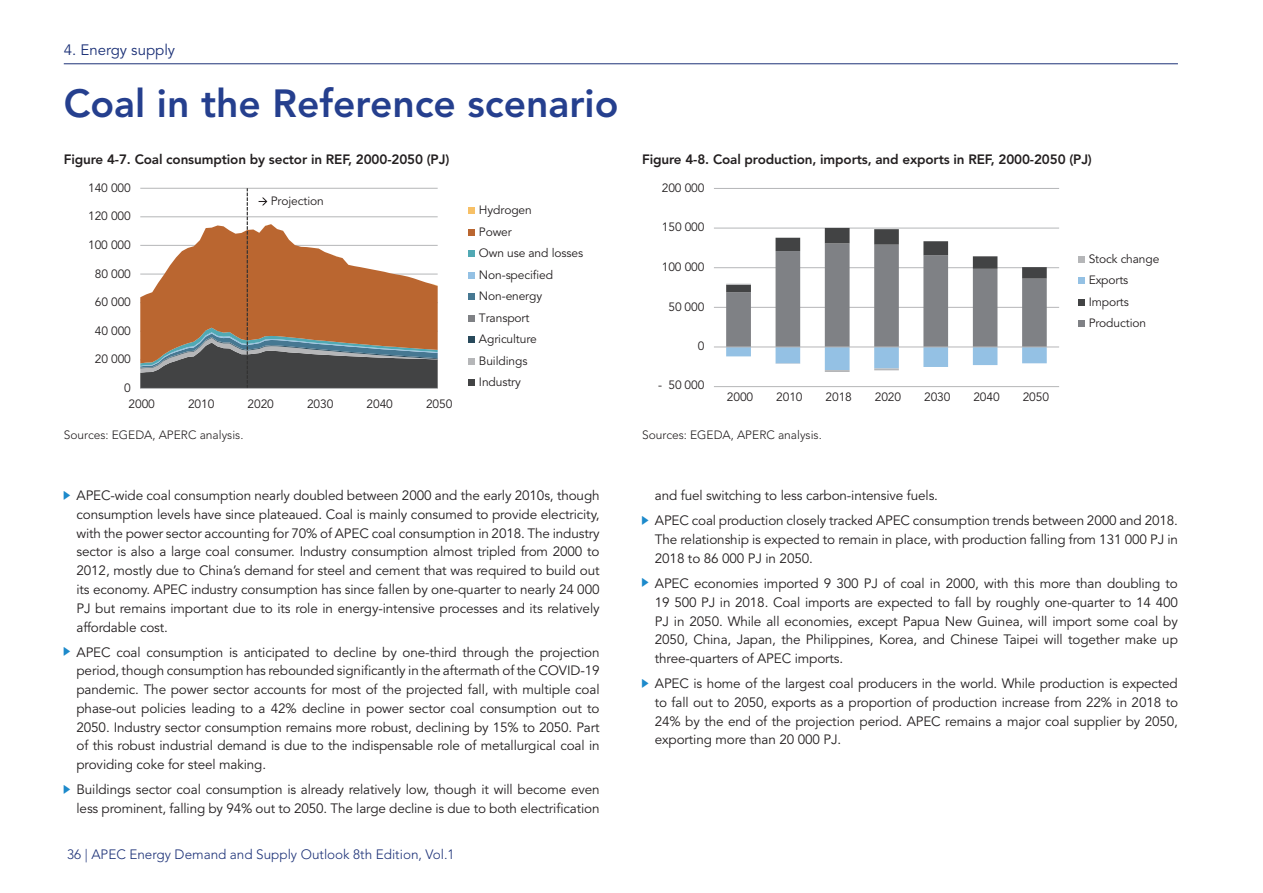
<style>
.page{position:relative;width:1263px;height:893px;background:#fff}
.page>*{position:absolute;margin:0;border:0;box-sizing:border-box;transform-origin:0 0}
.t1{font:800 39px "Avenir LT Std";color:#253f8e}
.t2{font:15px "Avenir LT Std";color:#1c3177}
.t3{font:13.5px/18.8px "Avenir LT Std";letter-spacing:-.01em;color:#231f20;text-align:justify}
.t4{font:800 13.5px "Avenir LT Std";letter-spacing:-.01em;color:#231f20}
.t5{font:300 13.5px "Avenir LT Std";color:#1c3177}
.t6{font:12px/21.5px "Avenir LT Std";letter-spacing:-.01em;color:#231f20}
.t7{font:300 12px "Avenir LT Std";color:#231f20}
</style>
<div class="page">
<hr style="left:64px;top:63px;width:1114px;height:1px;background:#1c3177">
<hr style="left:140px;top:388px;width:298px;height:1px;background:#b5b6b8">
<div style="left:468px;top:208px;width:7px;height:6px;background:#f7c066"></div>
<div style="left:468px;top:229px;width:7px;height:7px;background:#ba6630"></div>
<div style="left:468px;top:251px;width:7px;height:6px;background:#51a9b4"></div>
<div style="left:468px;top:272px;width:7px;height:7px;background:#94c1e4"></div>
<div style="left:468px;top:294px;width:7px;height:6px;background:#467892"></div>
<div style="left:468px;top:315px;width:7px;height:6px;background:#7f8185"></div>
<div style="left:468px;top:336px;width:7px;height:7px;background:#28495b"></div>
<div style="left:468px;top:358px;width:7px;height:6px;background:#b5b6b8"></div>
<div style="left:468px;top:379px;width:7px;height:7px;background:#424344"></div>
<svg style="left:140px;top:188px;width:298px;height:200px"></svg>
<hr style="left:714px;top:307px;width:345px;height:1px;background:#b5b6b8">
<hr style="left:714px;top:267px;width:345px;height:1px;background:#b5b6b8">
<hr style="left:714px;top:228px;width:345px;height:1px;background:#b5b6b8">
<hr style="left:714px;top:188px;width:345px;height:1px;background:#b5b6b8">
<hr style="left:825px;top:370px;width:24px;height:2px;background:#b5b6b8">
<svg style="left:726px;top:228px;width:321px;height:142px"></svg>
<hr style="left:714px;top:346px;width:345px;height:1px;background:#b5b6b8">
<hr style="left:714px;top:386px;width:345px;height:1px;background:#b5b6b8">
<div style="left:1078px;top:256px;width:7px;height:6px;background:#b5b6b8"></div>
<div style="left:1078px;top:277px;width:7px;height:7px;background:#94c1e4"></div>
<div style="left:1078px;top:299px;width:7px;height:6px;background:#424344"></div>
<div style="left:1078px;top:320px;width:7px;height:7px;background:#7f8185"></div>
<p class="t2" style="left:64px;top:41px;width:113px">4. Energy supply</p>
<h1 class="t1" style="left:64px;top:81px;width:556px">Coal in the Reference scenario</h1>
<p class="t4" style="left:64px;top:152px;width:387px">Figure 4-7. Coal consumption by sector in REF, 2000-2050 (PJ)</p>
<p class="t4" style="left:642px;top:152px;width:451px">Figure 4-8. Coal production, imports, and exports in REF, 2000-2050 (PJ)</p>
<p class="t6" style="left:88px;top:177px;width:44px">140 000</p>
<p class="t6" style="left:88px;top:206px;width:44px">120 000</p>
<p class="t6" style="left:88px;top:234px;width:44px">100 000</p>
<p class="t6" style="left:95px;top:263px;width:38px">80 000</p>
<p class="t6" style="left:95px;top:292px;width:38px">60 000</p>
<p class="t6" style="left:95px;top:320px;width:38px">40 000</p>
<p class="t6" style="left:95px;top:349px;width:38px">20 000</p>
<p class="t6" style="left:124px;top:377px;width:8px">0</p>
<p class="t6" style="left:271px;top:191px;width:55px">Projection</p>
<p class="t6" style="left:129px;top:393px;width:28px">2000</p>
<p class="t6" style="left:188px;top:393px;width:28px">2010</p>
<p class="t6" style="left:248px;top:393px;width:28px">2020</p>
<p class="t6" style="left:307px;top:393px;width:28px">2030</p>
<p class="t6" style="left:367px;top:393px;width:28px">2040</p>
<p class="t6" style="left:426px;top:393px;width:28px">2050</p>
<p class="t7" style="left:64px;top:428px;width:181px">Sources: EGEDA, APERC analysis.</p>
<p class="t6" style="left:479px;top:200px;width:106px">Hydrogen<br>Power<br>Own use and losses<br>Non-specified<br>Non-energy<br>Transport<br>Agriculture<br>Buildings<br>Industry</p>
<p class="t3" style="left:77px;top:487px;width:525px">APEC-wide coal consumption nearly doubled between 2000 and the early 2010s, though consumption levels have since plateaued. Coal is mainly consumed to provide electricity, with the power sector accounting for 70% of APEC coal consumption in 2018. The industry sector is also a large coal consumer. Industry consumption almost tripled from 2000 to 2012, mostly due to China’s demand for steel and cement that was required to build out its economy. APEC industry consumption has since fallen by one-quarter to nearly 24 000<br>PJ but remains important due to its role in energy-intensive processes and its relatively affordable cost.</p>
<p class="t3" style="left:77px;top:643px;width:525px">APEC coal consumption is anticipated to decline by one-third through the projection period, though consumption has rebounded significantly in the aftermath of the COVID-19 pandemic. The power sector accounts for most of the projected fall, with multiple coal phase-out policies leading to a 42% decline in power sector coal consumption out to 2050. Industry sector consumption remains more robust, declining by 15% to 2050. Part of this robust industrial demand is due to the indispensable role of metallurgical coal in providing coke for steel making.</p>
<p class="t3" style="left:77px;top:781px;width:525px">Buildings sector coal consumption is already relatively low, though it will become even less prominent, falling by 94% out to 2050. The large decline is due to both electrification</p>
<p class="t5" style="left:67px;top:846px;width:389px">36 | APEC Energy Demand and Supply Outlook 8th Edition, Vol.1</p>
<p class="t6" style="left:662px;top:177px;width:44px">200 000</p>
<p class="t6" style="left:662px;top:217px;width:44px">150 000</p>
<p class="t6" style="left:662px;top:256px;width:44px">100 000</p>
<p class="t6" style="left:668px;top:296px;width:37px">50 000</p>
<p class="t6" style="left:698px;top:336px;width:8px">0</p>
<p class="t6" style="left:658px;top:375px;width:48px">- 50 000</p>
<p class="t6" style="left:727px;top:387px;width:28px">2000</p>
<p class="t6" style="left:776px;top:387px;width:28px">2010</p>
<p class="t6" style="left:825px;top:387px;width:28px">2018</p>
<p class="t6" style="left:875px;top:387px;width:28px">2020</p>
<p class="t6" style="left:924px;top:387px;width:28px">2030</p>
<p class="t6" style="left:973px;top:387px;width:28px">2040</p>
<p class="t6" style="left:1023px;top:387px;width:28px">2050</p>
<p class="t7" style="left:642px;top:428px;width:181px">Sources: EGEDA, APERC analysis.</p>
<p class="t6" style="left:1089px;top:248px;width:72px">Stock change<br>Exports<br>Imports<br>Production</p>
<p class="t3" style="left:655px;top:483px;width:524px;line-height:25.2px">and fuel switching to less carbon-intensive fuels.<br>APEC coal production closely tracked APEC consumption trends between 2000 and 2018.</p>
<p class="t3" style="left:655px;top:530px;width:525px">The relationship is expected to remain in place, with production falling from 131 000 PJ in<br>2018 to 86 000 PJ in 2050.</p>
<p class="t3" style="left:655px;top:574px;width:524px">APEC economies imported 9 300 PJ of coal in 2000, with this more than doubling to 19 500 PJ in 2018. Coal imports are expected to fall by roughly one-quarter to 14 400<br>PJ in 2050. While all economies, except Papua New Guinea, will import some coal by 2050, China, Japan, the Philippines, Korea, and Chinese Taipei will together make up three-quarters of APEC imports.</p>
<p class="t3" style="left:655px;top:674px;width:525px">APEC is home of the largest coal producers in the world. While production is expected to fall out to 2050, exports as a proportion of production increase from 22% in 2018 to 24% by the end of the projection period. APEC remains a major coal supplier by 2050, exporting more than 20 000 PJ.</p>
</div>
